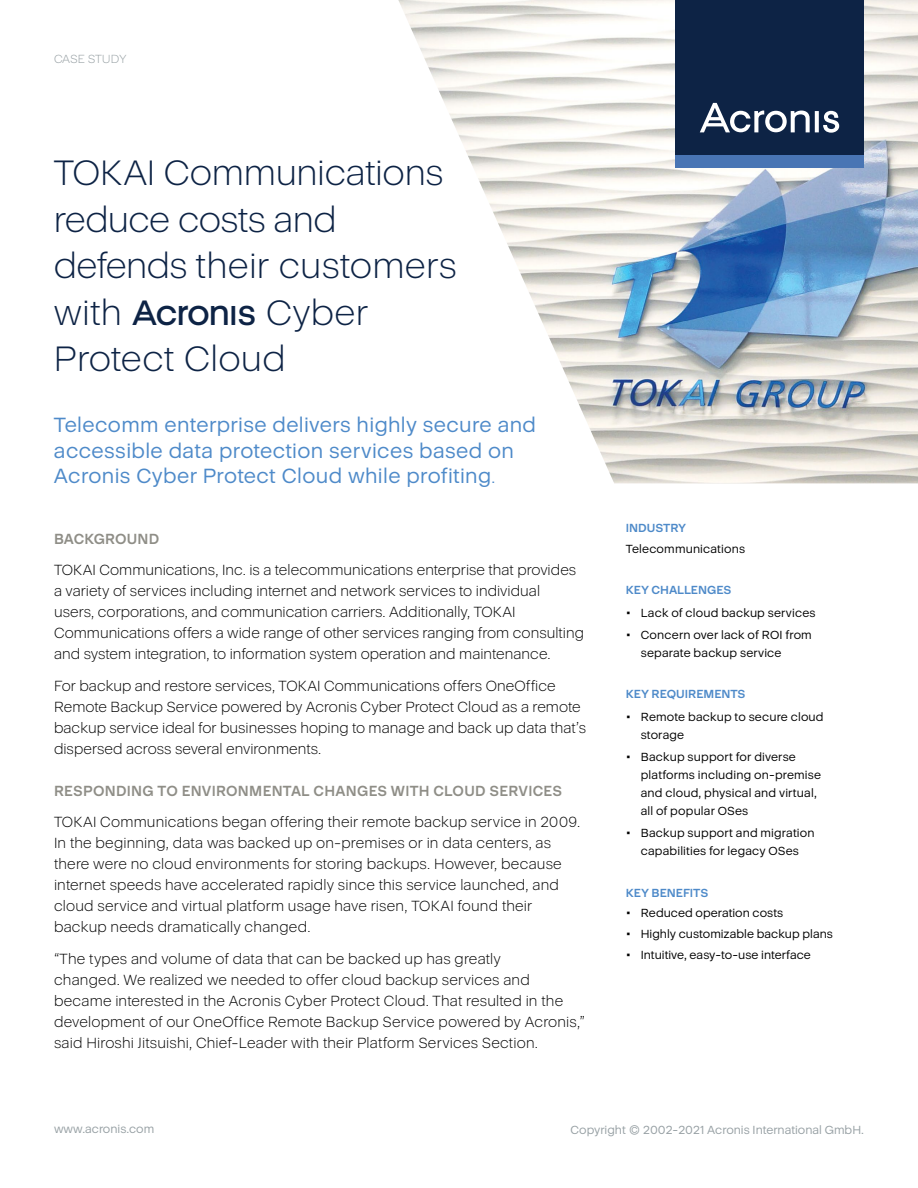
<style>
.page{position:relative;width:918px;height:1188px;background:#fff}
.page>*{position:absolute;margin:0;border:0;box-sizing:border-box;transform-origin:0 0}
.t1{font:300 36px/46.5px "Acronis Cyber";letter-spacing:-.01em;color:#0d2345}
.t2{font:21px/25.5px "Acronis Cyber";letter-spacing:.015em;color:#4e8ac9}
.t3{font:300 15px/21px "Acronis Cyber";letter-spacing:.005em;color:#000}
.t4{font:700 15px "Acronis Cyber";letter-spacing:.015em;color:#8f8e87}
.t5{font:12px/18px "Acronis Cyber";letter-spacing:.015em;color:#000}
.t6{font:12px "Acronis Cyber";color:#97a0a4}
.t7{font:700 12px "Acronis Cyber";letter-spacing:-.005em;color:#4e8ac9}
.t8{font:300 12px "Acronis Cyber";letter-spacing:-.01em;color:#97a0a4}
.s1{font-weight:300}
</style>
<div class="page">
<img style="left:398px;top:0;width:520px;height:483px">
<div style="left:675px;top:0;width:189px;height:155px;background:#0d2345"></div>
<svg style="left:700px;top:103px;width:139px;height:30px"></svg>
<div style="left:675px;top:155px;width:189px;height:13px;background:#4975b4"></div>
<p class="t8" style="left:54px;top:52px;width:74px">CASE STUDY</p>
<h1 class="t1" style="left:54px;top:149px;width:404px">TOKAI Communications reduce costs and defends their customers with ጷ Cyber<br>Protect Cloud</h1>
<h2 class="t2" style="left:54px;top:413px;width:484px">Telecomm enterprise delivers highly secure and accessible data protection services based on<br>Acronis Cyber Protect Cloud while profiting<span class="s1">.</span></h2>
<p class="t4" style="left:54px;top:530px;width:107px">BACKGROUND</p>
<p class="t3" style="left:54px;top:560px;width:531px">TOKAI Communications, Inc. is a telecommunications enterprise that provides a variety of services including internet and network services to individual users, corporations, and communication carriers. Additionally, TOKAI Communications offers a wide range of other services ranging from consulting and system integration, to information system operation and maintenance.</p>
<p class="t3" style="left:54px;top:675px;width:534px">For backup and restore services, TOKAI Communications offers OneOffice Remote Backup Service powered by Acronis Cyber Protect Cloud as a remote backup service ideal for businesses hoping to manage and back up data that’s dispersed across several environments.</p>
<p class="t4" style="left:54px;top:782px;width:510px">RESPONDING TO ENVIRONMENTAL CHANGES WITH CLOUD SERVICES</p>
<p class="t3" style="left:54px;top:812px;width:528px">TOKAI Communications began offering their remote backup service in 2009.<br>In the beginning, data was backed up on-premises or in data centers, as there were no cloud environments for storing backups. However, because internet speeds have accelerated rapidly since this service launched, and cloud service and virtual platform usage have risen, TOKAI found their backup needs dramatically changed.</p>
<p class="t3" style="left:54px;top:948px;width:533px">“The types and volume of data that can be backed up has greatly<br>changed. We realized we needed to offer cloud backup services and became interested in the Acronis Cyber Protect Cloud. That resulted in the development of our OneOffice Remote Backup Service powered by Acronis,” said Hiroshi Jitsuishi, Chief-Leader with their Platform Services Section.</p>
<p class="t7" style="left:626px;top:521px;width:62px">INDUSTRY</p>
<p class="t5" style="left:626px;top:540px;width:121px">Telecommunications</p>
<p class="t7" style="left:626px;top:583px;width:107px">KEY CHALLENGES</p>
<p class="t5" style="left:626px;top:604px;width:191px">• Lack of cloud backup services</p>
<p class="t5" style="left:641px;top:626px;width:173px;text-indent:-15px">• Concern over lack of ROI from separate backup service</p>
<p class="t7" style="left:626px;top:687px;width:121px">KEY REQUIREMENTS</p>
<p class="t5" style="left:641px;top:708px;width:184px;text-indent:-15px">• Remote backup to secure cloud storage</p>
<p class="t5" style="left:641px;top:748px;width:182px;text-indent:-15px">• Backup support for diverse platforms including on-premise and cloud, physical and virtual, all of popular OSes</p>
<p class="t5" style="left:626px;top:824px;width:190px;text-align:center">• Backup support and migration capabilities for legacy OSes</p>
<p class="t7" style="left:626px;top:885px;width:84px">KEY BENEFITS</p>
<p class="t5" style="left:626px;top:904px;width:159px">• Reduced operation costs</p>
<p class="t5" style="left:626px;top:925px;width:209px">• Highly customizable backup plans</p>
<p class="t5" style="left:626px;top:946px;width:187px">• Intuitive, easy-to-use interface</p>
<p class="t6" style="left:54px;top:1121px;width:102px">www.acronis.com</p>
<p class="t6" style="left:571px;top:1123px;width:295px">Copyright © 2002-2021 Acronis International GmbH.</p>
</div>
